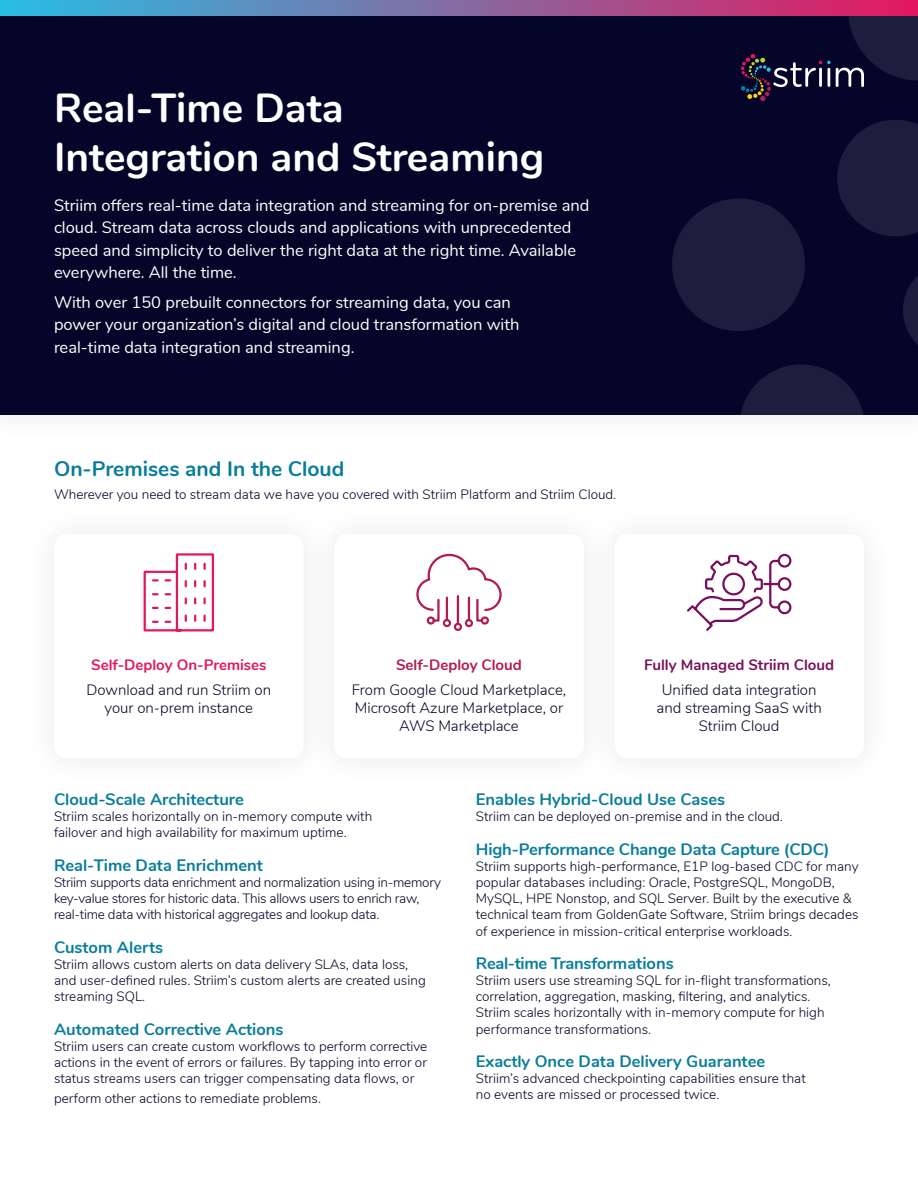
<style>
.page{position:relative;width:918px;height:1188px;background:#fff}
.page>*{position:absolute;margin:0;border:0;box-sizing:border-box;transform-origin:0 0}
.t1{font:700 40.5px/48.6px "Nunito";color:#fff}
.body_head{font:700 21px "Nunito";color:#097d99}
.Subtitle{font:16.5px/22.5px "Nunito";color:#fff}
.feature_head{font:700 16.5px "Nunito";color:#097d99}
.body{font:300 15px/18px "Nunito";color:#050529;text-align:center}
.body-2{font:700 15px "Nunito";color:#7a105d}
.body-3{font:700 15px "Nunito";color:#e4175e}
.body-4{font:700 15px "Nunito";color:#b11b51}
.body-5{font:300 13.5px/16.2px "Nunito";color:#050529}
.body-6{font:300 13.5px/16.2px "Nunito";letter-spacing:-.02em;color:#050529}
</style>
<div class="page">
<div style="left:304px;top:504px;width:310px;height:285px;background:#fafafa"></div>
<div style="left:334px;top:534px;width:250px;height:224px;background:#fff;border-radius:14px"></div>
<div style="left:584px;top:504px;width:310px;height:285px;background:#fbfbfb"></div>
<div style="left:614px;top:534px;width:250px;height:224px;background:#fff;border-radius:14px"></div>
<div style="left:0;top:0;width:918px;height:415px;background:#050529"></div>
<svg style="left:837px;top:120px;width:81px;height:116px"></svg>
<svg style="left:903px;top:276px;width:15px;height:69px"></svg>
<svg style="left:741px;top:364px;width:122px;height:51px"></svg>
<svg style="left:672px;top:198px;width:133px;height:133px"></svg>
<svg style="left:0;top:0;width:741px;height:15px"></svg>
<svg style="left:741px;top:0;width:177px;height:101px"></svg>
<svg style="left:143px;top:553px;width:71px;height:79px"></svg>
<svg style="left:687px;top:553px;width:105px;height:78px"></svg>
<svg style="left:416px;top:553px;width:86px;height:78px"></svg>
<p class="t1" style="left:54px;top:81px;width:492px">Real-Time Data<br>Integration and Streaming</p>
<p class="Subtitle" style="left:54px;top:193px;width:537px">Striim offers real-time data integration and streaming for on-premise and cloud. Stream data across clouds and applications with unprecedented speed and simplicity to deliver the right data at the right time. Available everywhere. All the time.</p>
<p class="Subtitle" style="left:54px;top:290px;width:467px">With over 150 prebuilt connectors for streaming data, you can power your organization’s digital and cloud transformation with real-time data integration and streaming.</p>
<p class="body_head" style="left:54px;top:453px;width:292px">On-Premises and In the Cloud</p>
<p class="body-5" style="left:54px;top:485px;width:564px">Wherever you need to stream data we have you covered with Striim Platform and Striim Cloud.</p>
<p class="body-3" style="left:91px;top:654px;width:177px">Self-Deploy On-Premises</p>
<p class="body" style="left:86px;top:680px;width:186px">Download and run Striim on your on-prem instance</p>
<p class="body-4" style="left:396px;top:654px;width:127px">Self-Deploy Cloud</p>
<p class="body" style="left:352px;top:680px;width:216px">From Google Cloud Marketplace,<br>Microsoft Azure Marketplace, or<br>AWS Marketplace</p>
<p class="body-2" style="left:644px;top:654px;width:192px">Fully Managed Striim Cloud</p>
<p class="body" style="left:657px;top:680px;width:167px">Unified data integration and streaming SaaS with<br>Striim Cloud</p>
<p class="feature_head" style="left:54px;top:787px;width:191px">Cloud-Scale Architecture</p>
<p class="body-5" style="left:54px;top:808px;width:320px">Striim scales horizontally on in-memory compute with failover and high availability for maximum uptime.</p>
<p class="feature_head" style="left:54px;top:853px;width:210px">Real-Time Data Enrichment</p>
<p class="body-6" style="left:54px;top:873px;width:388px">Striim supports data enrichment and normalization using in-memory key-value stores for historic data. This allows users to enrich raw, real-time data with historical aggregates and lookup data.</p>
<p class="feature_head" style="left:54px;top:935px;width:111px">Custom Alerts</p>
<p class="body-5" style="left:54px;top:955px;width:373px">Striim allows custom alerts on data delivery SLAs, data loss, and user-defined rules. Striim’s custom alerts are created using streaming SQL.</p>
<p class="feature_head" style="left:54px;top:1017px;width:231px">Automated Corrective Actions</p>
<p class="body-5" style="left:54px;top:1037px;width:375px;text-align:justify">Striim users can create custom workflows to perform corrective actions in the event of errors or failures. By tapping into error or status streams users can trigger compensating data flows, or</p>
<p class="body-5" style="left:54px;top:1089px;width:268px">perform other actions to remediate problems.</p>
<p class="feature_head" style="left:476px;top:787px;width:251px">Enables Hybrid-Cloud Use Cases</p>
<p class="body-5" style="left:476px;top:808px;width:309px">Striim can be deployed on-premise and in the cloud.</p>
<p class="feature_head" style="left:476px;top:837px;width:355px">High-Performance Change Data Capture (CDC)</p>
<p class="body-5" style="left:476px;top:857px;width:384px">Striim supports high-performance, E1P log-based CDC for many popular databases including: Oracle, PostgreSQL, MongoDB, MySQL, HPE Nonstop, and SQL Server. Built by the executive &amp; technical team from GoldenGate Software, Striim brings decades of experience in mission-critical enterprise workloads.</p>
<p class="feature_head" style="left:476px;top:951px;width:199px">Real-time Transformations</p>
<p class="body-5" style="left:476px;top:972px;width:356px">Striim users use streaming SQL for in-flight transformations, correlation, aggregation, masking, filtering, and analytics.<br>Striim scales horizontally with in-memory compute for high performance transformations.</p>
<p class="feature_head" style="left:476px;top:1049px;width:291px">Exactly Once Data Delivery Guarantee</p>
<p class="body-5" style="left:476px;top:1070px;width:331px">Striim’s advanced checkpointing capabilities ensure that no events are missed or processed twice.</p>
</div>
